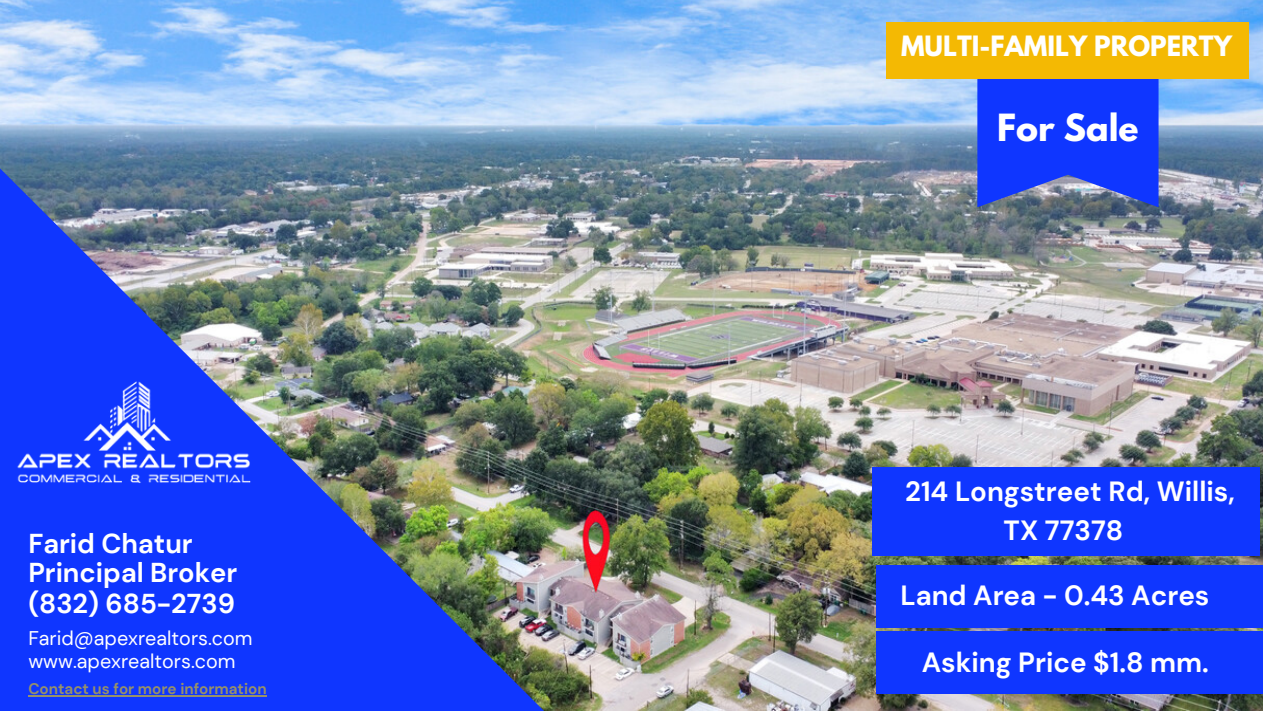
<style>
.page{position:relative;width:1263px;height:711px;background:#fff}
.page>*{position:absolute;margin:0;border:0;box-sizing:border-box;transform-origin:0 0}
.t1{font:700 33.15px "League Spartan";color:#fff}
.t2{font:700 27.75px/38.2px "DM Sans";color:#fff;text-align:center}
.t3{font:700 27.3px "DM Sans";color:#fff}
.t4{font:700 24.75px "League Spartan";color:#fff}
.t5{font:19.8px "DM Sans";color:#fff}
.t6{font:700 15.3px "DM Sans";color:#96916a}
</style>
<div class="page">
<img style="left:0;top:0;width:1263px;height:711px">
<img style="left:0;top:51px;width:591px;height:660px">
<div style="left:872px;top:467px;width:388px;height:89px;background:#0f36ff"></div>
<img style="left:6px;top:379px;width:254px;height:106px">
<div style="left:876px;top:565px;width:387px;height:63px;background:#0f36ff"></div>
<hr style="left:28px;top:695px;width:239px;height:1px;background:#96916a">
<svg style="left:977px;top:78px;width:181px;height:129px;background:#1e41ef"></svg>
<div style="left:887px;top:22px;width:362px;height:56px;background:#f4b903"></div>
<div style="left:876px;top:631px;width:387px;height:63px;background:#0f36ff"></div>
<p class="t3" style="left:28px;top:525px;width:166px">Farid Chatur</p>
<p class="t3" style="left:28px;top:555px;width:211px">Principal Broker</p>
<p class="t3" style="left:28px;top:586px;width:208px">(832) 685-2739</p>
<p class="t5" style="left:28px;top:625px;width:226px">Farid@apexrealtors.com</p>
<p class="t5" style="left:28px;top:648px;width:209px">www.apexrealtors.com</p>
<p class="t6" style="left:28px;top:679px;width:240px">Contact us for more information</p>
<p class="t4" style="left:901px;top:34px;width:332px">MULTI-FAMILY PROPERTY</p>
<p class="t1" style="left:997px;top:112px;width:143px">For Sale</p>
<p class="t2" style="left:905px;top:473px;width:331px">214 Longstreet Rd, Willis,<br>TX 77378</p>
<p class="t2" style="left:900px;top:577px;width:311px">Land Area - 0.43 Acres</p>
<p class="t2" style="left:922px;top:643px;width:288px">Asking Price $1.8 mm.</p>
</div>
